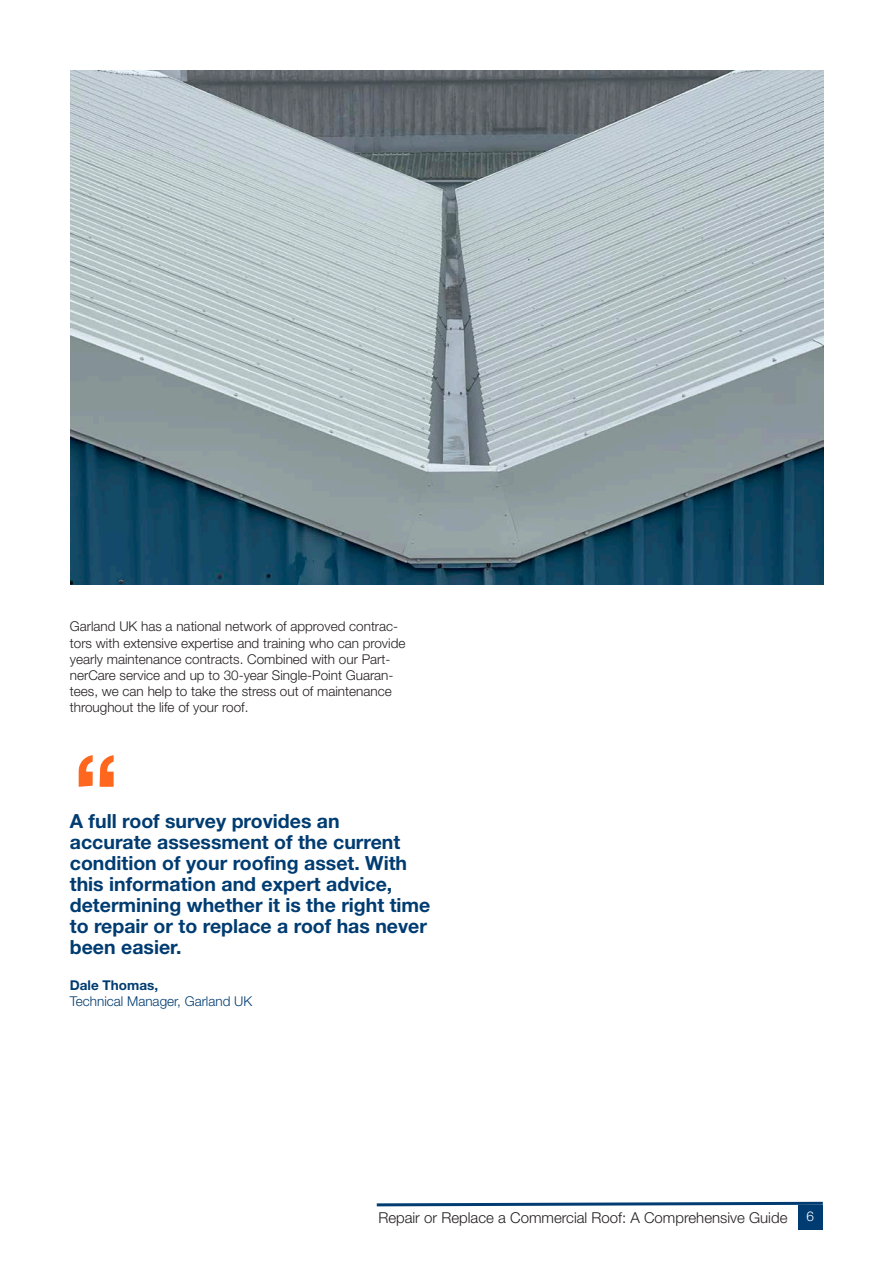
<style>
.page{position:relative;width:893px;height:1263px;background:#fff}
.page>*{position:absolute;margin:0;border:0;box-sizing:border-box;transform-origin:0 0}
.t1{font:700 19.5px/21px "Helvetica Neue";color:#003c71}
.t2{font:300 15px "Helvetica Neue";color:#231f20}
.t3{font:300 13.5px/16.2px "Helvetica Neue";color:#231f20}
.t4{font:300 13.5px "Helvetica Neue";color:#003c71}
.t5{font:700 13.5px "Helvetica Neue";color:#003c71}
.t6{font:300 13.5px "Helvetica Neue";color:#fff}
</style>
<div class="page">
<div style="left:798px;top:1205px;width:25px;height:25px;background:#003c71"></div>
<svg style="left:376px;top:1201px;width:447px;height:6px"></svg>
<img style="left:70px;top:70px;width:754px;height:514px">
<svg style="left:79px;top:755px;width:35px;height:32px"></svg>
<p class="t3" style="left:70px;top:620px;width:337px">Garland UK has a national network of approved contrac&shy;tors with extensive expertise and training who can provide yearly maintenance contracts. Combined with our Part&shy;nerCare service and up to 30-year Single-Point Guaran&shy;tees, we can help to take the stress out of maintenance throughout the life of your roof.</p>
<h1 class="t1" style="left:70px;top:813px;width:362px">A full roof survey provides an<br>accurate assessment of the current condition of your roofing asset. With this information and expert advice, determining whether it is the right time to repair or to replace a roof has never been easier.</h1>
<p class="t5" style="left:70px;top:980px;width:90px">Dale Thomas,</p>
<p class="t4" style="left:70px;top:996px;width:184px">Technical Manager, Garland UK</p>
<p class="t2" style="left:378px;top:1212px;width:411px">Repair or Replace a Commercial Roof: A Comprehensive Guide</p>
<p class="t6" style="left:806px;top:1211px;width:9px">6</p>
</div>
